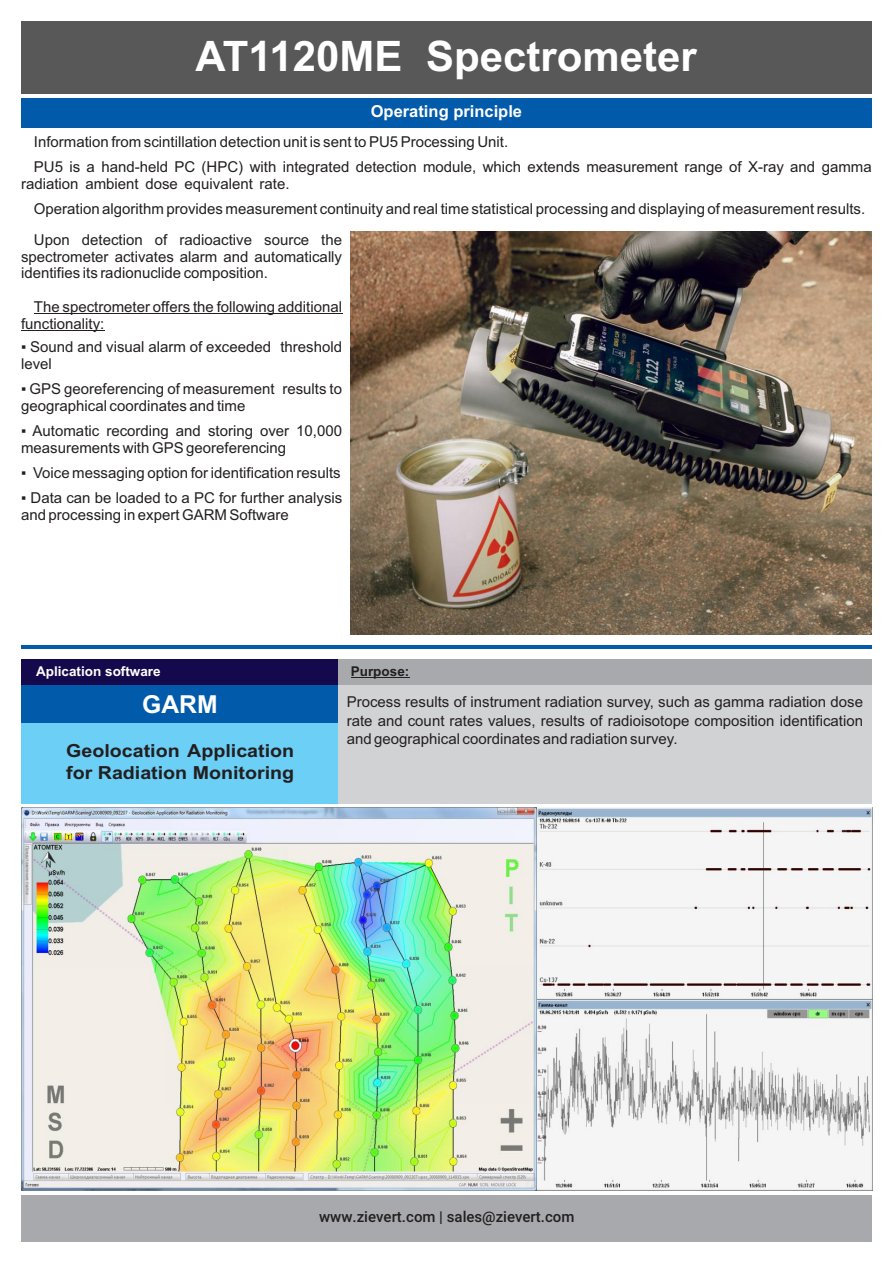
<style>
.page{position:relative;width:893px;height:1263px;background:#fff}
.page>*{position:absolute;margin:0;border:0;box-sizing:border-box;transform-origin:0 0}
.t1{font:700 42px "Arial";color:#fff}
.t2{font:700 24.75px "Arial";color:#fff}
.t3{font:700 18px/22px "Arial";color:#231f20;scale:1.09 1}
.t4{font:700 16.5px "Arial";color:#fff}
.t5{font:15px/16.8px "Arial";color:#231f20}
.t6{font:500 15px "Roboto";color:#231f20}
.t7{font:700 13.5px "Arial";color:#fff}
.t8{font:700 13.5px "Arial";color:#231f20}
</style>
<div class="page">
<img style="left:351px;top:231px;width:521px;height:404px">
<img style="left:21px;top:808px;width:851px;height:383px">
<hr style="left:21px;top:645px;width:851px;height:4px;background:#015aaa">
<hr style="left:34px;top:313px;width:308px;height:1px;background:#231f20">
<hr style="left:21px;top:330px;width:84px;height:1px;background:#231f20">
<div style="left:21px;top:723px;width:317px;height:81px;background:#6bcff6"></div>
<div style="left:21px;top:685px;width:317px;height:38px;background:#015aaa"></div>
<div style="left:338px;top:681px;width:534px;height:123px;background:#d1d2d4"></div>
<div style="left:21px;top:659px;width:317px;height:26px;background:#14094d"></div>
<div style="left:338px;top:659px;width:534px;height:26px;background:#a8a9ad"></div>
<hr style="left:351px;top:677px;width:58px;height:1px;background:#231f20">
<div style="left:21px;top:21px;width:851px;height:73px;background:#585858"></div>
<div style="left:21px;top:1195px;width:851px;height:47px;background:#a8a9ad"></div>
<div style="left:21px;top:98px;width:851px;height:30px;background:#015aaa"></div>
<h1 class="t1" style="left:196px;top:40px;width:503px">AT1120ME Spectrometer</h1>
<p class="t4" style="left:371px;top:105px;width:153px">Operating principle</p>
<p class="t5" style="left:34px;top:130px;width:839px;line-height:25.2px">Information from scintillation detection unit is sent to PU5 Processing Unit.<br>PU5 is a hand-held PC (HPC) with integrated detection module, which extends measurement range of X-ray and gamma</p>
<p class="t5" style="left:34px;top:172px;width:833px;line-height:25.2px;text-indent:-13px">radiation ambient dose equivalent rate.<br>Operation algorithm provides measurement continuity and real time statistical processing and displaying of measurement results.</p>
<p class="t5" style="left:21px;top:232px;width:323px;text-align:justify;text-indent:13px">Upon detection of radioactive source the spectrometer activates alarm and automatically identifies its radionuclide composition.</p>
<p class="t5" style="left:21px;top:299px;width:323px;text-indent:13px">The spectrometer offers the following additional functionality:</p>
<p class="t5" style="left:21px;top:340px;width:323px">▪ Sound and visual alarm of exceeded threshold level</p>
<p class="t5" style="left:21px;top:382px;width:323px">▪ GPS georeferencing of measurement results to geographical coordinates and time</p>
<p class="t5" style="left:21px;top:423px;width:323px">▪ Automatic recording and storing over 10,000 measurements with GPS georeferencing</p>
<p class="t5" style="left:21px;top:465px;width:321px">▪ Voice messaging option for identification results</p>
<p class="t5" style="left:21px;top:490px;width:323px">▪ Data can be loaded to a PC for further analysis and processing in expert GARM Software</p>
<p class="t7" style="left:36px;top:666px;width:126px">Aplication software</p>
<p class="t8" style="left:351px;top:666px;width:60px">Purpose:</p>
<h2 class="t2" style="left:142px;top:695px;width:77px">GARM</h2>
<p class="t3" style="left:66px;top:741px;width:211px">Geolocation Application for Radiation Monitoring</p>
<p class="t5" style="left:347px;top:694px;width:518px;line-height:18.5px;text-align:justify">Process results of instrument radiation survey, such as gamma radiation dose rate and count rates values, results of radioisotope composition identification and geographical coordinates and radiation survey.</p>
<p class="t6" style="left:319px;top:1211px;width:257px">www.zievert.com | sales@zievert.com</p>
</div>
